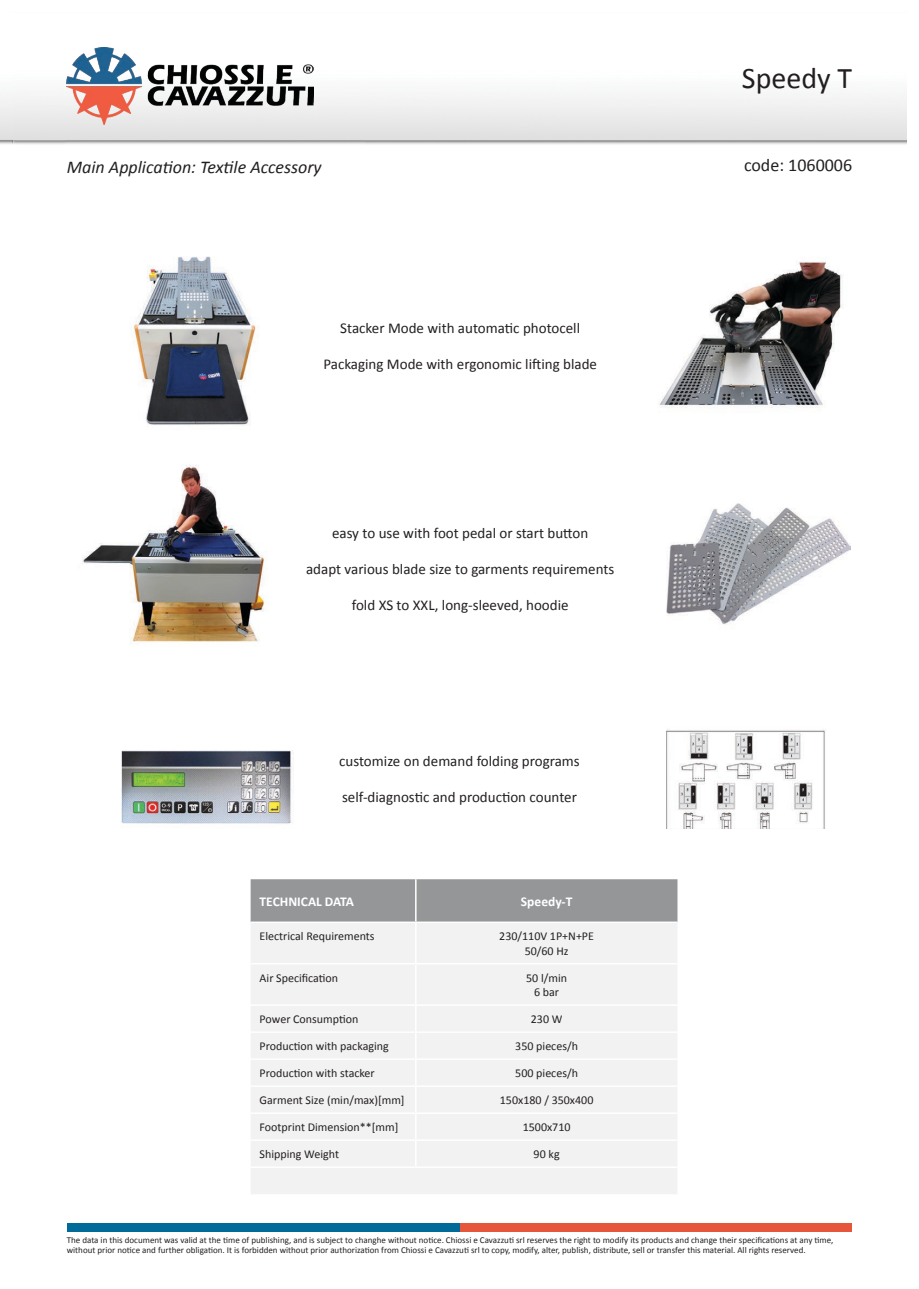
<style>
.page{position:relative;width:919px;height:1289px;background:#fff}
.page>*{position:absolute;margin:0;border:0;box-sizing:border-box;transform-origin:0 0}
.t1{font:30px "Calibri";color:#231f20}
.t2{font:italic 18px "Calibri";color:#231f20}
.t3{font:18px "Calibri";color:#231f20}
.t4{font:15px "Calibri";color:#231f20}
.t5{font:700 13.5px "Calibri";color:#fff}
.t6{font:12px "Calibri";color:#231f20}
.t7{font:9px/10.8px "Calibri";color:#231f20}
</style>
<div class="page">
<img style="left:0;top:47px;width:906px;height:97px">
<img style="left:67px;top:48px;width:246px;height:76px">
<div style="left:459px;top:1222px;width:393px;height:9px;background:#e5563d"></div>
<div style="left:67px;top:1222px;width:392px;height:9px;background:#006a99"></div>
<div style="left:250px;top:879px;width:427px;height:42px;background:#949698"></div>
<div style="left:251px;top:923px;width:426px;height:271px;background:#f2f2f3"></div>
<hr style="left:415px;top:879px;width:1px;height:42px;background:#fff">
<hr style="left:415px;top:923px;width:1px;height:39px;background:#fff">
<hr style="left:250px;top:962px;width:166px;height:2px;background:#fff">
<hr style="left:416px;top:962px;width:261px;height:2px;background:#fff">
<hr style="left:415px;top:964px;width:1px;height:40px;background:#fff">
<hr style="left:250px;top:1004px;width:166px;height:1px;background:#fff">
<hr style="left:416px;top:1004px;width:261px;height:1px;background:#fff">
<hr style="left:250px;top:1031px;width:166px;height:1px;background:#fff">
<hr style="left:416px;top:1031px;width:261px;height:1px;background:#fff">
<hr style="left:250px;top:1058px;width:166px;height:1px;background:#fff">
<hr style="left:416px;top:1058px;width:261px;height:1px;background:#fff">
<hr style="left:250px;top:1085px;width:166px;height:1px;background:#fff">
<hr style="left:416px;top:1085px;width:261px;height:1px;background:#fff">
<hr style="left:250px;top:1112px;width:166px;height:1px;background:#fff">
<hr style="left:416px;top:1112px;width:261px;height:1px;background:#fff">
<hr style="left:250px;top:1139px;width:166px;height:1px;background:#fff">
<hr style="left:416px;top:1139px;width:261px;height:1px;background:#fff">
<svg style="left:415px;top:1005px;width:1px;height:161px"></svg>
<hr style="left:250px;top:1166px;width:166px;height:1px;background:#fff">
<hr style="left:416px;top:1166px;width:261px;height:1px;background:#fff">
<img style="left:82px;top:256px;width:768px;height:572px">
<p class="t2" style="left:67px;top:154px;width:256px">Main Application: Textile Accessory</p>
<p class="t4" style="left:340px;top:319px;width:241px">Stacker Mode with automatic photocell</p>
<p class="t4" style="left:323px;top:355px;width:275px">Packaging Mode with ergonomic lifting blade</p>
<p class="t4" style="left:332px;top:523px;width:258px">easy to use with foot pedal or start button</p>
<p class="t4" style="left:306px;top:559px;width:310px">adapt various blade size to garments requirements</p>
<p class="t4" style="left:352px;top:595px;width:218px">fold XS to XXL, long-sleeved, hoodie</p>
<p class="t4" style="left:339px;top:751px;width:242px">customize on demand folding programs</p>
<p class="t4" style="left:342px;top:787px;width:236px">self-diagnostic and production counter</p>
<p class="t5" style="left:259px;top:892px;width:96px">TECHNICAL DATA</p>
<p class="t5" style="left:521px;top:892px;width:53px">Speedy-T</p>
<p class="t6" style="left:259px;top:928px;width:116px">Electrical Requirements</p>
<p class="t6" style="left:499px;top:928px;width:96px">230/110V 1P+N+PE</p>
<p class="t6" style="left:524px;top:943px;width:45px">50/60 Hz</p>
<p class="t6" style="left:259px;top:970px;width:80px">Air Specification</p>
<p class="t6" style="left:526px;top:970px;width:42px">50 l/min</p>
<p class="t6" style="left:534px;top:984px;width:27px">6 bar</p>
<p class="t6" style="left:259px;top:1011px;width:100px">Power Consumption</p>
<p class="t6" style="left:530px;top:1011px;width:33px">230 W</p>
<p class="t6" style="left:259px;top:1038px;width:131px">Production with packaging</p>
<p class="t6" style="left:515px;top:1038px;width:64px">350 pieces/h</p>
<p class="t6" style="left:259px;top:1065px;width:117px">Production with stacker</p>
<p class="t6" style="left:515px;top:1065px;width:64px">500 pieces/h</p>
<p class="t6" style="left:259px;top:1092px;width:146px">Garment Size (min/max)[mm]</p>
<p class="t6" style="left:500px;top:1092px;width:95px">150x180 / 350x400</p>
<p class="t6" style="left:259px;top:1119px;width:140px">Footprint Dimension**[mm]</p>
<p class="t6" style="left:522px;top:1119px;width:49px">1500x710</p>
<p class="t6" style="left:259px;top:1146px;width:81px">Shipping Weight</p>
<p class="t6" style="left:533px;top:1146px;width:27px">90 kg</p>
<p class="t1" style="left:742px;top:59px;width:112px">Speedy T</p>
<p class="t3" style="left:744px;top:154px;width:110px">code: 1060006</p>
<p class="t7" style="left:67px;top:1234px;width:768px">The data in this document was valid at the time of publishing, and is subject to changhe without notice. Chiossi e Cavazzuti srl reserves the right to modify its products and change their specifications at any time, without prior notice and further obligation. It is forbidden without prior authorization from Chiossi e Cavazzuti srl to copy, modify, alter, publish, distribute, sell or transfer this material. All rights reserved.</p>
</div>
